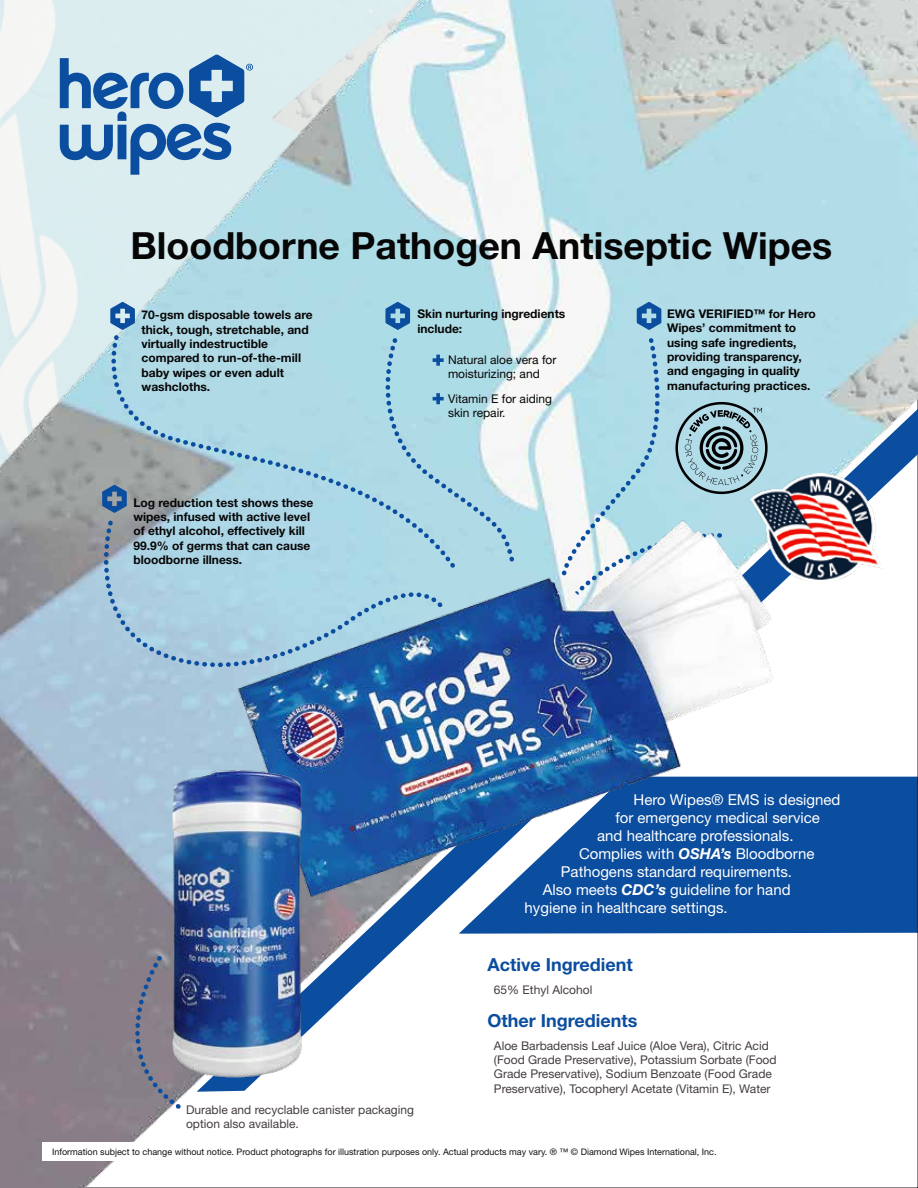
<style>
.page{position:relative;width:918px;height:1188px;background:#fff}
.page>*{position:absolute;margin:0;border:0;box-sizing:border-box;transform-origin:0 0}
.t1{font:700 37.5px "Helvetica Neue LT Std";color:#070606}
.t2{font:700 18px "Helvetica Neue LT Std";color:#0b4d9e}
.t3{font:15px "Helvetica Neue LT Std";color:#fff}
.t4{font:700 12px/14.4px "Helvetica Neue LT Std";color:#070606}
.t5{font:12px/14.4px "Helvetica Neue LT Std";color:#453d40}
.t6{font:12px/14.4px "Helvetica Neue LT Std";color:#070606}
.t7{font:9px "Helvetica Neue LT Std";color:#151011}
.s1{font-weight:700;font-style:italic}
</style>
<div class="page">
<img style="left:0;top:0;width:918px;height:1188px">
<svg style="left:60px;top:54px;width:193px;height:121px;background:#8eb1d1"></svg>
<img style="left:811px;top:474px;width:72px;height:107px">
<svg style="left:110px;top:302px;width:25px;height:28px"></svg>
<svg style="left:385px;top:302px;width:25px;height:28px"></svg>
<svg style="left:637px;top:302px;width:24px;height:28px"></svg>
<svg style="left:102px;top:485px;width:9px;height:28px"></svg>
<svg style="left:455px;top:337px;width:59px;height:73px;background:#b8e0e8"></svg>
<svg style="left:111px;top:335px;width:344px;height:185px;background:#a7ccd7"></svg>
<svg style="left:104px;top:520px;width:86px;height:147px;background:#a4c4d8"></svg>
<div style="left:42px;top:1142px;width:686px;height:18px;background:#fff"></div>
<img style="left:190px;top:410px;width:621px;height:620px">
<img style="left:27px;top:735px;width:421px;height:379px">
<svg style="left:561px;top:337px;width:207px;height:258px"></svg>
<h1 class="t1" style="left:130px;top:222px;width:703px">Bloodborne Pathogen Antiseptic Wipes</h1>
<p class="t4" style="left:142px;top:307px;width:173px">70-gsm disposable towels are thick, tough, stretchable, and virtually indestructible compared to run-of-the-mill baby wipes or even adult washcloths.</p>
<p class="t4" style="left:133px;top:495px;width:182px">Log reduction test shows these wipes, infused with active level of ethyl alcohol, effectively kill<br>99.9% of germs that can cause bloodborne illness.</p>
<p class="t4" style="left:417px;top:307px;width:149px">Skin nurturing ingredients include:</p>
<p class="t6" style="left:448px;top:352px;width:110px">Natural aloe vera for moisturizing; and</p>
<p class="t6" style="left:448px;top:391px;width:106px">Vitamin E for aiding skin repair.</p>
<p class="t4" style="left:667px;top:306px;width:150px">EWG VERIFIED™ for Hero<br>Wipes’ commitment to using safe ingredients, providing transparency, and engaging in quality manufacturing practices.</p>
<p class="t3" style="left:634px;top:791px;width:209px">Hero Wipes® EMS is designed</p>
<p class="t3" style="left:615px;top:809px;width:206px">for emergency medical service</p>
<p class="t3" style="left:597px;top:827px;width:198px">and healthcare professionals.</p>
<p class="t3" style="left:579px;top:845px;width:237px">Complies with <span class="s1">OSHA’s</span> Bloodborne</p>
<p class="t3" style="left:561px;top:863px;width:233px">Pathogens standard requirements.</p>
<p class="t3" style="left:543px;top:881px;width:249px">Also meets <span class="s1">CDC’s</span> guideline for hand</p>
<p class="t3" style="left:525px;top:899px;width:205px">hygiene in healthcare settings.</p>
<h2 class="t2" style="left:487px;top:954px;width:147px">Active Ingredient</h2>
<p class="t5" style="left:494px;top:982px;width:100px">65% Ethyl Alcohol</p>
<h2 class="t2" style="left:487px;top:1010px;width:151px">Other Ingredients</h2>
<p class="t5" style="left:494px;top:1038px;width:284px">Aloe Barbadensis Leaf Juice (Aloe Vera), Citric Acid (Food Grade Preservative), Potassium Sorbate (Food Grade Preservative), Sodium Benzoate (Food Grade Preservative), Tocopheryl Acetate (Vitamin E), Water</p>
<p class="t5" style="left:186px;top:1102px;width:230px">Durable and recyclable canister packaging option also available.</p>
<p class="t7" style="left:52px;top:1147px;width:666px">Information subject to change without notice. Product photographs for illustration purposes only. Actual products may vary. ® ™ © Diamond Wipes International, Inc.</p>
</div>
